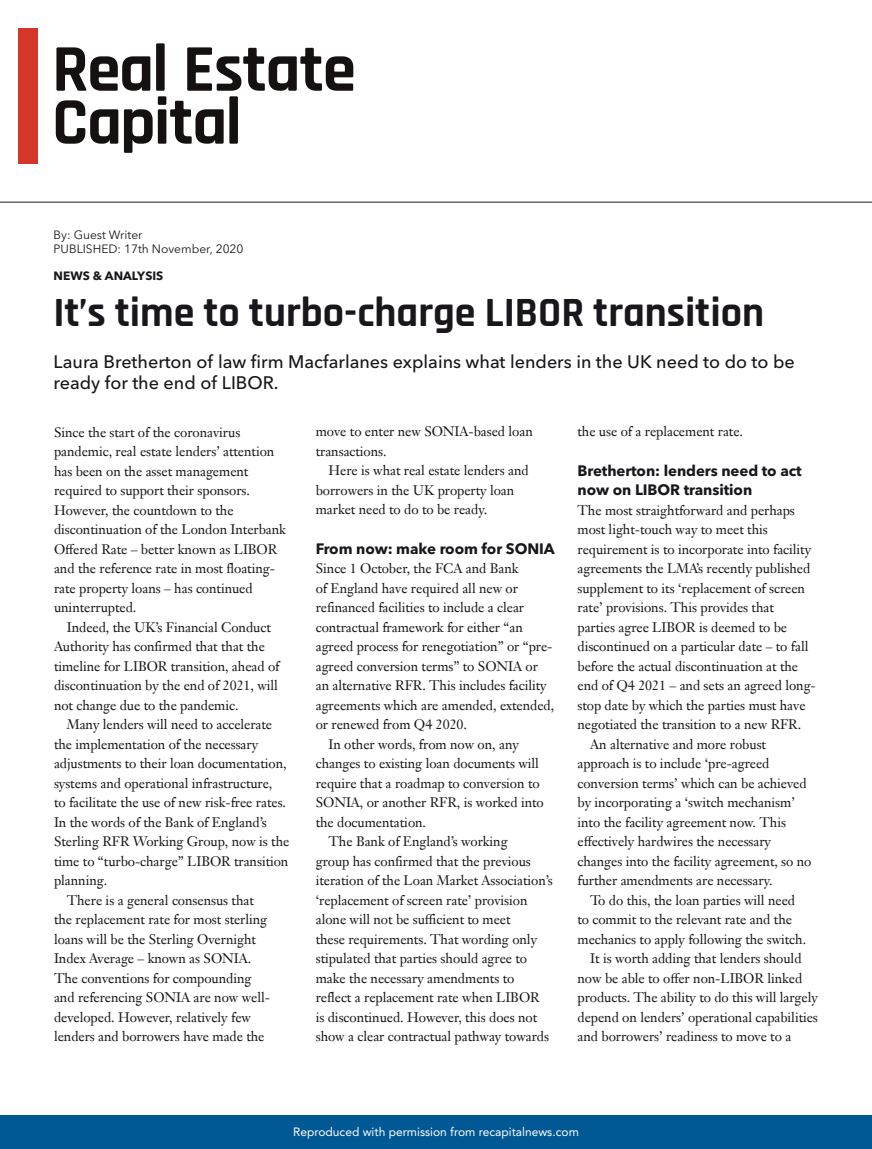
<style>
.page{position:relative;width:872px;height:1149px;background:#fff}
.page>*{position:absolute;margin:0;border:0;box-sizing:border-box;transform-origin:0 0}
.t1{font:700 42px "Rajdhani";color:#1a171c}
.t2{font:500 18px/21px "Avenir Next LT Pro";color:#1a171c}
.t3{font:700 15px/19.5px "Avenir Next LT Pro";letter-spacing:-.005em;color:#1a171c}
.t4{font:13.5px/19.5px "Janson Text LT Pro";letter-spacing:-.005em;color:#1a171c}
.t5{font:12px "Avenir LT Std";color:#fff}
.t6{font:12px/14.4px "Avenir Next LT Pro";color:#1a171c}
.t7{font:700 12px "Avenir Next LT Pro";color:#1a171c}
</style>
<div class="page">
<div style="left:0;top:1115px;width:872px;height:33px;background:#005895"></div>
<div style="left:156px;top:43px;width:9px;height:48px;background:#151111"></div>
<svg style="left:56px;top:47px;width:297px;height:106px"></svg>
<div style="left:229px;top:96px;width:9px;height:48px;background:#151111"></div>
<div style="left:18px;top:28px;width:19px;height:135px;background:#d43629"></div>
<hr style="left:0;top:202px;width:872px;height:1px;background:#1a171c">
<p class="t6" style="left:54px;top:227px;width:191px">By: Guest Writer<br>PUBLISHED: 17th November, 2020</p>
<p class="t7" style="left:54px;top:269px;width:111px">NEWS &amp; ANALYSIS</p>
<h1 class="t1" style="left:54px;top:286px;width:712px">It’s time to turbo-charge LIBOR transition</h1>
<h2 class="t2" style="left:54px;top:351px;width:742px">Laura Bretherton of law firm Macfarlanes explains what lenders in the UK need to do to be ready for the end of LIBOR.</h2>
<p class="t4" style="left:54px;top:422px;width:233px">Since the start of the coronavirus pandemic, real estate lenders’ attention has been on the asset management required to support their sponsors.<br>However, the countdown to the discontinuation of the London Interbank Offered Rate – better known as LIBOR and the reference rate in most floating&shy;rate property loans – has continued uninterrupted.</p>
<p class="t4" style="left:54px;top:617px;width:227px;text-indent:13px">Indeed, the UK’s Financial Conduct Authority has confirmed that that the timeline for LIBOR transition, ahead of discontinuation by the end of 2021, will not change due to the pandemic.</p>
<p class="t4" style="left:67px;top:714px;width:207px">Many lenders will need to accelerate</p>
<p class="t4" style="left:54px;top:734px;width:206px">the implementation of the necessary</p>
<p class="t4" style="left:54px;top:753px;width:234px">adjustments to their loan documentation,</p>
<p class="t4" style="left:54px;top:773px;width:220px">systems and operational infrastructure,</p>
<p class="t4" style="left:54px;top:792px;width:233px">to facilitate the use of new risk-free rates.</p>
<p class="t4" style="left:54px;top:812px;width:214px">In the words of the Bank of England’s</p>
<p class="t4" style="left:54px;top:831px;width:237px">Sterling RFR Working Group, now is the</p>
<p class="t4" style="left:54px;top:851px;width:236px">time to “turbo-charge” LIBOR transition</p>
<p class="t4" style="left:54px;top:870px;width:55px">planning.</p>
<p class="t4" style="left:67px;top:890px;width:189px">There is a general consensus that</p>
<p class="t4" style="left:54px;top:909px;width:215px">the replacement rate for most sterling</p>
<p class="t4" style="left:54px;top:929px;width:203px">loans will be the Sterling Overnight</p>
<p class="t4" style="left:54px;top:948px;width:199px">Index Average – known as SONIA.</p>
<p class="t4" style="left:54px;top:968px;width:199px">The conventions for compounding</p>
<p class="t4" style="left:54px;top:987px;width:217px">and referencing SONIA are now well-</p>
<p class="t4" style="left:54px;top:1007px;width:198px">developed. However, relatively few</p>
<p class="t4" style="left:54px;top:1026px;width:212px">lenders and borrowers have made the</p>
<p class="t4" style="left:316px;top:422px;width:218px">move to enter new SONIA-based loan transactions.</p>
<p class="t4" style="left:316px;top:461px;width:214px;text-indent:13px">Here is what real estate lenders and borrowers in the UK property loan market need to do to be ready.</p>
<p class="t3" style="left:316px;top:538px;width:240px">From now: make room for SONIA</p>
<p class="t4" style="left:316px;top:558px;width:204px">Since 1 October, the FCA and Bank</p>
<p class="t4" style="left:316px;top:578px;width:204px">of England have required all new or</p>
<p class="t4" style="left:316px;top:597px;width:210px">refinanced facilities to include a clear</p>
<p class="t4" style="left:316px;top:617px;width:209px">contractual framework for either “an</p>
<p class="t4" style="left:316px;top:636px;width:238px">agreed process for renegotiation” or “pre-</p>
<p class="t4" style="left:316px;top:656px;width:224px">agreed conversion terms” to SONIA or</p>
<p class="t4" style="left:316px;top:675px;width:232px">an alternative RFR. This includes facility</p>
<p class="t4" style="left:316px;top:695px;width:240px">agreements which are amended, extended,</p>
<p class="t4" style="left:316px;top:714px;width:153px">or renewed from Q4 2020.</p>
<p class="t4" style="left:328px;top:734px;width:192px">In other words, from now on, any</p>
<p class="t4" style="left:316px;top:753px;width:225px">changes to existing loan documents will</p>
<p class="t4" style="left:316px;top:773px;width:225px">require that a roadmap to conversion to</p>
<p class="t4" style="left:316px;top:792px;width:230px">SONIA, or another RFR, is worked into</p>
<p class="t4" style="left:316px;top:812px;width:112px">the documentation.</p>
<p class="t4" style="left:328px;top:831px;width:181px">The Bank of England’s working</p>
<p class="t4" style="left:316px;top:851px;width:217px">group has confirmed that the previous</p>
<p class="t4" style="left:316px;top:870px;width:238px">iteration of the Loan Market Association’s</p>
<p class="t4" style="left:316px;top:890px;width:213px">‘replacement of screen rate’ provision</p>
<p class="t4" style="left:316px;top:909px;width:196px">alone will not be sufficient to meet</p>
<p class="t4" style="left:316px;top:929px;width:223px">these requirements. That wording only</p>
<p class="t4" style="left:316px;top:948px;width:213px">stipulated that parties should agree to</p>
<p class="t4" style="left:316px;top:968px;width:200px">make the necessary amendments to</p>
<p class="t4" style="left:316px;top:987px;width:225px">reflect a replacement rate when LIBOR</p>
<p class="t4" style="left:316px;top:1007px;width:223px">is discontinued. However, this does not</p>
<p class="t4" style="left:316px;top:1026px;width:235px">show a clear contractual pathway towards</p>
<p class="t4" style="left:577px;top:422px;width:167px">the use of a replacement rate.</p>
<p class="t3" style="left:577px;top:460px;width:226px">Bretherton: lenders need to act now on LIBOR transition</p>
<p class="t4" style="left:577px;top:500px;width:219px">The most straightforward and perhaps</p>
<p class="t4" style="left:577px;top:519px;width:192px">most light-touch way to meet this</p>
<p class="t4" style="left:577px;top:539px;width:235px">requirement is to incorporate into facility</p>
<p class="t4" style="left:577px;top:558px;width:234px">agreements the LMA’s recently published</p>
<p class="t4" style="left:577px;top:578px;width:229px">supplement to its ‘replacement of screen</p>
<p class="t4" style="left:577px;top:597px;width:198px">rate’ provisions. This provides that</p>
<p class="t4" style="left:577px;top:617px;width:211px">parties agree LIBOR is deemed to be</p>
<p class="t4" style="left:577px;top:636px;width:232px">discontinued on a particular date – to fall</p>
<p class="t4" style="left:577px;top:656px;width:222px">before the actual discontinuation at the</p>
<p class="t4" style="left:577px;top:675px;width:240px">end of Q4 2021 – and sets an agreed long-</p>
<p class="t4" style="left:577px;top:695px;width:230px">stop date by which the parties must have</p>
<p class="t4" style="left:577px;top:714px;width:225px">negotiated the transition to a new RFR.</p>
<p class="t4" style="left:590px;top:734px;width:177px">An alternative and more robust</p>
<p class="t4" style="left:577px;top:753px;width:193px">approach is to include ‘pre-agreed</p>
<p class="t4" style="left:577px;top:773px;width:231px">conversion terms’ which can be achieved</p>
<p class="t4" style="left:577px;top:792px;width:219px">by incorporating a ‘switch mechanism’</p>
<p class="t4" style="left:577px;top:812px;width:210px">into the facility agreement now. This</p>
<p class="t4" style="left:577px;top:831px;width:195px">effectively hardwires the necessary</p>
<p class="t4" style="left:577px;top:851px;width:235px">changes into the facility agreement, so no</p>
<p class="t4" style="left:577px;top:870px;width:196px">further amendments are necessary.</p>
<p class="t4" style="left:590px;top:890px;width:206px">To do this, the loan parties will need</p>
<p class="t4" style="left:577px;top:909px;width:216px">to commit to the relevant rate and the</p>
<p class="t4" style="left:577px;top:929px;width:230px">mechanics to apply following the switch.</p>
<p class="t4" style="left:590px;top:948px;width:213px">It is worth adding that lenders should</p>
<p class="t4" style="left:577px;top:968px;width:226px">now be able to offer non-LIBOR linked</p>
<p class="t4" style="left:577px;top:987px;width:242px">products. The ability to do this will largely</p>
<p class="t4" style="left:577px;top:1007px;width:242px">depend on lenders’ operational capabilities</p>
<p class="t4" style="left:577px;top:1026px;width:215px">and borrowers’ readiness to move to a</p>
<p class="t5" style="left:293px;top:1124px;width:287px">Reproduced with permission from recapitalnews.com</p>
</div>
